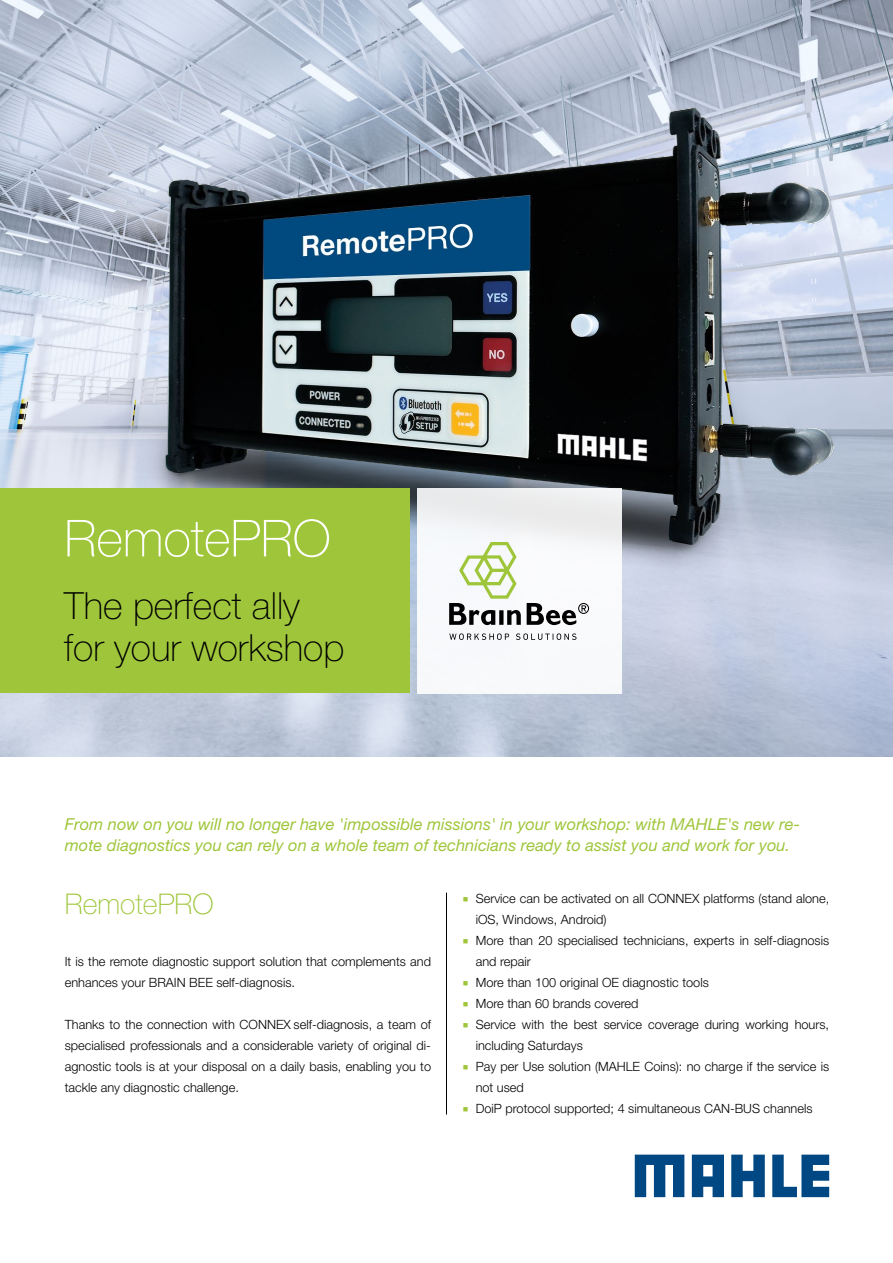
<style>
.page{position:relative;width:893px;height:1263px;background:#fff}
.page>*{position:absolute;margin:0;border:0;box-sizing:border-box;transform-origin:0 0}
.t1{font:100 51px "Helvetica Neue LT Pro";color:#fff}
.t2{font:100 37.5px/42px "Helvetica Neue LT Pro";color:#000}
.t3{font:100 28.5px "Helvetica Neue LT Pro";color:#9fc63b}
.t4{font:italic 16.5px/21px "Helvetica Neue LT Pro";color:#9fc63b}
.t5{font:300 12.75px/21px "Helvetica Neue LT Std";color:#000}
.t6{font:300 12.75px/21px "Helvetica Neue LT Pro";color:#000}
.s1{color:#9fc63b}
.s2{font-family:"Helvetica Neue LT Pro"}
</style>
<div class="page">
<img style="left:0;top:0;width:893px;height:756px">
<img style="left:29px;top:36px;width:864px;height:552px">
<div style="left:0;top:488px;width:410px;height:205px;background:#9fc63b"></div>
<div style="left:417px;top:488px;width:204px;height:206px;background:linear-gradient(to right,#f3f5f7,#f6f6f8)"></div>
<svg style="left:449px;top:542px;width:72px;height:83px"></svg>
<svg style="left:449px;top:633px;width:60px;height:7px"></svg>
<svg style="left:516px;top:633px;width:60px;height:7px"></svg>
<svg style="left:527px;top:603px;width:62px;height:22px"></svg>
<hr style="left:446px;top:892px;width:1px;height:222px;background:#000">
<svg style="left:635px;top:1154px;width:49px;height:43px"></svg>
<svg style="left:731px;top:1154px;width:34px;height:43px"></svg>
<svg style="left:772px;top:1154px;width:57px;height:43px"></svg>
<svg style="left:692px;top:1154px;width:32px;height:43px"></svg>
<h1 class="t1" style="left:64px;top:508px;width:268px">RemotePRO</h1>
<h2 class="t2" style="left:64px;top:585px;width:281px">The perfect ally for your workshop</h2>
<p class="t4" style="left:65px;top:813px;width:737px">From now on you will no longer have 'impossible missions' in your workshop: with MAHLE's new re&shy;mote diagnostics you can rely on a whole team of technicians ready to assist you and work for you.</p>
<h3 class="t3" style="left:65px;top:886px;width:150px">RemotePRO</h3>
<p class="t6" style="left:65px;top:951px;width:368px">It is the remote diagnostic support solution that complements and enhances your BRAIN BEE self-diagnosis.</p>
<p class="t6" style="left:65px;top:1014px;width:368px;text-align:justify">Thanks to the connection with CONNEX self-diagnosis, a team of specialised professionals and a considerable variety of original di&shy;agnostic tools is at your disposal on a daily basis, enabling you to tackle any diagnostic challenge.</p>
<p class="t5" style="left:476px;top:888px;width:355px;text-indent:-13px"><span class="s1">■</span> Service can be activated on all CONNEX platforms (stand alone, iOS, Windows, Android)</p>
<p class="t5" style="left:476px;top:930px;width:355px;text-indent:-13px"><span class="s1">■</span> More than 20 specialised technicians, experts in self-diagnosis and repair</p>
<p class="t5" style="left:463px;top:972px;width:247px"><span class="s1">■</span> More than 100 original OE diagnostic tools</p>
<p class="t5" style="left:463px;top:993px;width:177px"><span class="s1">■</span> More than 60 brands covered</p>
<p class="t5" style="left:476px;top:1014px;width:355px;text-indent:-13px"><span class="s1">■</span> Service with the best service coverage during working hours, including Saturdays</p>
<p class="t5" style="left:476px;top:1056px;width:355px;text-indent:-13px"><span class="s1">■</span> Pay per Use solution (MAHLE Coins): no charge if the service is not used</p>
<p class="t5" style="left:463px;top:1098px;width:351px"><span class="s1">■</span> DoiP protocol supported; 4 <span class="s2">simultaneous</span> CAN-BUS channels</p>
</div>
